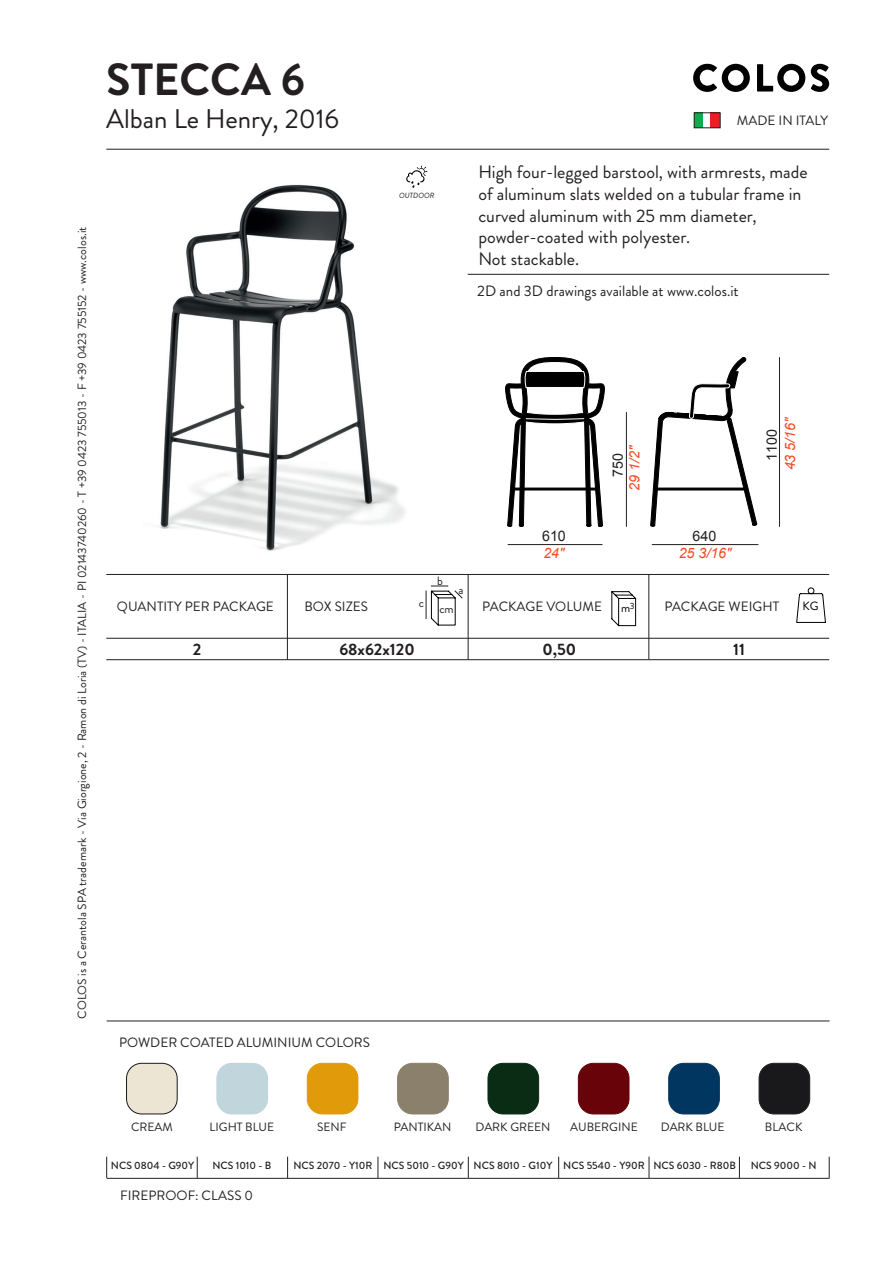
<style>
.page{position:relative;width:893px;height:1263px;background:#fff}
.page>*{position:absolute;margin:0;border:0;box-sizing:border-box;transform-origin:0 0}
.t1{font:700 45px "Brandon Grotesque";color:#231f20}
.t2{font:27px "Brandon Grotesque";color:#231f20}
.t3{font:18px/21.6px "Brandon Grotesque";color:#231f20}
.t4{font:700 16.5px "Brandon Grotesque";color:#231f20}
.t5{font:15px "Brandon Grotesque";color:#231f20}
.t6{font:14.55px "Arial";color:#231f20}
.t7{font:italic 14.25px "Arial";color:#f24a26}
.t8{font:14.25px "Arial";color:#231f20}
.t9{font:13.5px "Brandon Grotesque";color:#231f20}
.t10{font:12px "Brandon Grotesque";color:#231f20}
.t11{font:12px "Brandon Grotesque";color:#000}
.t12{font:500 10.5px "Brandon Grotesque";color:#231f20}
.t13{font:italic 7.5px "Brandon Grotesque";color:#1c1c1c}
</style>
<div class="page">
<img style="left:159px;top:184px;width:246px;height:367px">
<hr style="left:106px;top:149px;width:723px;height:1px;background:#231f20">
<svg style="left:693px;top:64px;width:57px;height:28px"></svg>
<svg style="left:757px;top:64px;width:48px;height:28px"></svg>
<svg style="left:811px;top:64px;width:18px;height:28px"></svg>
<div style="left:710px;top:113px;width:10px;height:15px;background:#ee1d23"></div>
<div style="left:694px;top:113px;width:8px;height:15px;background:#0cae4c"></div>
<div style="left:694px;top:113px;width:26px;height:15px;border:1px solid #231f20"></div>
<svg style="left:406px;top:166px;width:21px;height:22px"></svg>
<hr style="left:107px;top:1178px;width:723px;height:1px;background:#231f20">
<svg style="left:106px;top:1157px;width:1px;height:21px"></svg>
<svg style="left:197px;top:1157px;width:1px;height:21px"></svg>
<svg style="left:287px;top:1157px;width:1px;height:21px"></svg>
<svg style="left:378px;top:1157px;width:1px;height:21px"></svg>
<svg style="left:468px;top:1157px;width:1px;height:21px"></svg>
<svg style="left:558px;top:1157px;width:1px;height:21px"></svg>
<svg style="left:649px;top:1157px;width:1px;height:21px"></svg>
<svg style="left:739px;top:1157px;width:1px;height:21px"></svg>
<svg style="left:829px;top:1157px;width:1px;height:21px"></svg>
<div style="left:127px;top:1063px;width:50px;height:51px;background:#ede5d4;border-radius:15px"></div>
<div style="left:126px;top:1063px;width:51px;height:51px;border:1px solid #19191b;border-radius:15px"></div>
<div style="left:217px;top:1063px;width:51px;height:51px;background:#c1d5dc;border-radius:15px"></div>
<div style="left:217px;top:1063px;width:51px;height:51px;border:1px solid #c1d5dc;border-radius:15px"></div>
<div style="left:307px;top:1063px;width:51px;height:51px;background:#e19b0a;border-radius:15px"></div>
<div style="left:307px;top:1063px;width:51px;height:51px;border:1px solid #e19b0a;border-radius:15px"></div>
<hr style="left:107px;top:1020px;width:723px;height:1px;background:#231f20">
<div style="left:398px;top:1063px;width:50px;height:51px;background:#8b806b;border-radius:15px"></div>
<div style="left:397px;top:1063px;width:51px;height:51px;border:1px solid #8b806b;border-radius:15px"></div>
<div style="left:488px;top:1063px;width:51px;height:51px;background:#0a2c15;border-radius:15px"></div>
<div style="left:488px;top:1063px;width:51px;height:51px;border:1px solid #0a2c15;border-radius:15px"></div>
<div style="left:578px;top:1063px;width:51px;height:51px;background:#69030a;border-radius:15px"></div>
<div style="left:578px;top:1063px;width:51px;height:51px;border:1px solid #69030a;border-radius:15px"></div>
<div style="left:669px;top:1063px;width:50px;height:51px;background:#00365f;border-radius:15px"></div>
<div style="left:668px;top:1063px;width:51px;height:51px;border:1px solid #00365f;border-radius:15px"></div>
<div style="left:759px;top:1063px;width:51px;height:51px;background:#19191b;border-radius:15px"></div>
<div style="left:759px;top:1063px;width:51px;height:51px;border:1px solid #231f20;border-radius:15px"></div>
<svg style="left:650px;top:357px;width:107px;height:170px"></svg>
<hr style="left:656px;top:488px;width:90px;height:2px;background:#000">
<svg style="left:505px;top:357px;width:100px;height:170px"></svg>
<hr style="left:508px;top:544px;width:94px;height:1px;background:#231f20">
<hr style="left:626px;top:412px;width:1px;height:114px;background:#231f20">
<hr style="left:652px;top:544px;width:106px;height:1px;background:#231f20">
<hr style="left:779px;top:357px;width:1px;height:169px;background:#231f20">
<hr style="left:106px;top:574px;width:723px;height:1px;background:#231f20">
<hr style="left:106px;top:638px;width:723px;height:1px;background:#231f20">
<hr style="left:287px;top:574px;width:1px;height:86px;background:#231f20">
<hr style="left:468px;top:574px;width:1px;height:86px;background:#231f20">
<svg style="left:796px;top:587px;width:30px;height:36px"></svg>
<svg style="left:611px;top:591px;width:26px;height:36px"></svg>
<hr style="left:106px;top:659px;width:723px;height:1px;background:#231f20">
<hr style="left:648px;top:574px;width:1px;height:85px;background:#231f20">
<svg style="left:426px;top:586px;width:36px;height:40px"></svg>
<hr style="left:468px;top:274px;width:361px;height:1px;background:#231f20">
<p class="t10" style="left:74px;top:1019px;width:793px;rotate:-90deg">COLOS is a Cerantola SPA trademark - Via Giorgione, 2 - Ramon di Loria (TV) - ITALIA - PI 02143740260 - T +39 0423 755013 - F +39 0423 755152 - www.colos.it</p>
<p class="t1" style="left:106px;top:48px;width:200px">STECCA 6</p>
<p class="t2" style="left:106px;top:100px;width:234px">Alban Le Henry, 2016</p>
<p class="t13" style="left:399px;top:190px;width:37px">OUTDOOR</p>
<p class="t9" style="left:737px;top:111px;width:93px">MADE IN ITALY</p>
<p class="t3" style="left:478px;top:162px;width:331px">High four-legged barstool, with armrests, made of aluminum slats welded on a tubular frame in curved aluminum with 25 mm diameter,</p>
<p class="t3" style="left:478px;top:227px;width:213px">powder-coated with polyester.</p>
<p class="t3" style="left:478px;top:248px;width:102px">Not stackable.</p>
<p class="t5" style="left:477px;top:281px;width:263px">2D and 3D drawings available at www.colos.it</p>
<p class="t9" style="left:117px;top:597px;width:159px">QUANTITY PER PACKAGE</p>
<p class="t9" style="left:304px;top:597px;width:65px">BOX SIZES</p>
<p class="t10" style="left:419px;top:594px;width:7px">c</p>
<p class="t10" style="left:437px;top:572px;width:7px">b</p>
<p class="t10" style="left:459px;top:582px;width:7px">a</p>
<p class="t10" style="left:439px;top:600px;width:16px">cm</p>
<p class="t6" style="left:542px;top:526px;width:25px">610</p>
<p class="t7" style="left:543px;top:544px;width:22px">24"</p>
<p class="t7" style="left:625px;top:491px;width:47px;rotate:-90deg">29 1/2"</p>
<p class="t8" style="left:608px;top:477px;width:25px;rotate:-90deg">750</p>
<p class="t8" style="left:693px;top:526px;width:25px">640</p>
<p class="t7" style="left:679px;top:544px;width:54px">25 3/16"</p>
<p class="t7" style="left:781px;top:470px;width:55px;rotate:-90deg">43 5/16"</p>
<p class="t8" style="left:762px;top:461px;width:33px;rotate:-90deg">1100</p>
<p class="t11" style="left:621px;top:600px;width:15px">m<sup>3</sup></p>
<p class="t11" style="left:802px;top:598px;width:18px">KG</p>
<p class="t9" style="left:482px;top:597px;width:121px">PACKAGE VOLUME</p>
<p class="t9" style="left:664px;top:597px;width:116px">PACKAGE WEIGHT</p>
<p class="t4" style="left:193px;top:637px;width:10px">2</p>
<p class="t4" style="left:339px;top:637px;width:77px">68x62x120</p>
<p class="t4" style="left:542px;top:637px;width:35px">0,50</p>
<p class="t4" style="left:733px;top:637px;width:13px">11</p>
<p class="t9" style="left:119px;top:1033px;width:253px">POWDER COATED ALUMINIUM COLORS</p>
<p class="t10" style="left:131px;top:1119px;width:43px">CREAM</p>
<p class="t10" style="left:210px;top:1119px;width:66px">LIGHT BLUE</p>
<p class="t10" style="left:317px;top:1119px;width:31px">SENF</p>
<p class="t10" style="left:394px;top:1119px;width:59px">PANTIKAN</p>
<p class="t10" style="left:475px;top:1119px;width:77px">DARK GREEN</p>
<p class="t10" style="left:570px;top:1119px;width:69px">AUBERGINE</p>
<p class="t10" style="left:661px;top:1119px;width:65px">DARK BLUE</p>
<p class="t10" style="left:765px;top:1119px;width:39px">BLACK</p>
<p class="t12" style="left:111px;top:1158px;width:85px">NCS 0804 - G90Y</p>
<p class="t12" style="left:212px;top:1158px;width:61px">NCS 1010 - B</p>
<p class="t12" style="left:293px;top:1158px;width:80px">NCS 2070 - Y10R</p>
<p class="t12" style="left:383px;top:1158px;width:82px">NCS 5010 - G90Y</p>
<p class="t12" style="left:474px;top:1158px;width:80px">NCS 8010 - G10Y</p>
<p class="t12" style="left:563px;top:1158px;width:83px">NCS 5540 - Y90R</p>
<p class="t12" style="left:653px;top:1158px;width:84px">NCS 6030 - R80B</p>
<p class="t12" style="left:751px;top:1158px;width:67px">NCS 9000 - N</p>
<p class="t9" style="left:120px;top:1186px;width:134px">FIREPROOF: CLASS 0</p>
</div>
